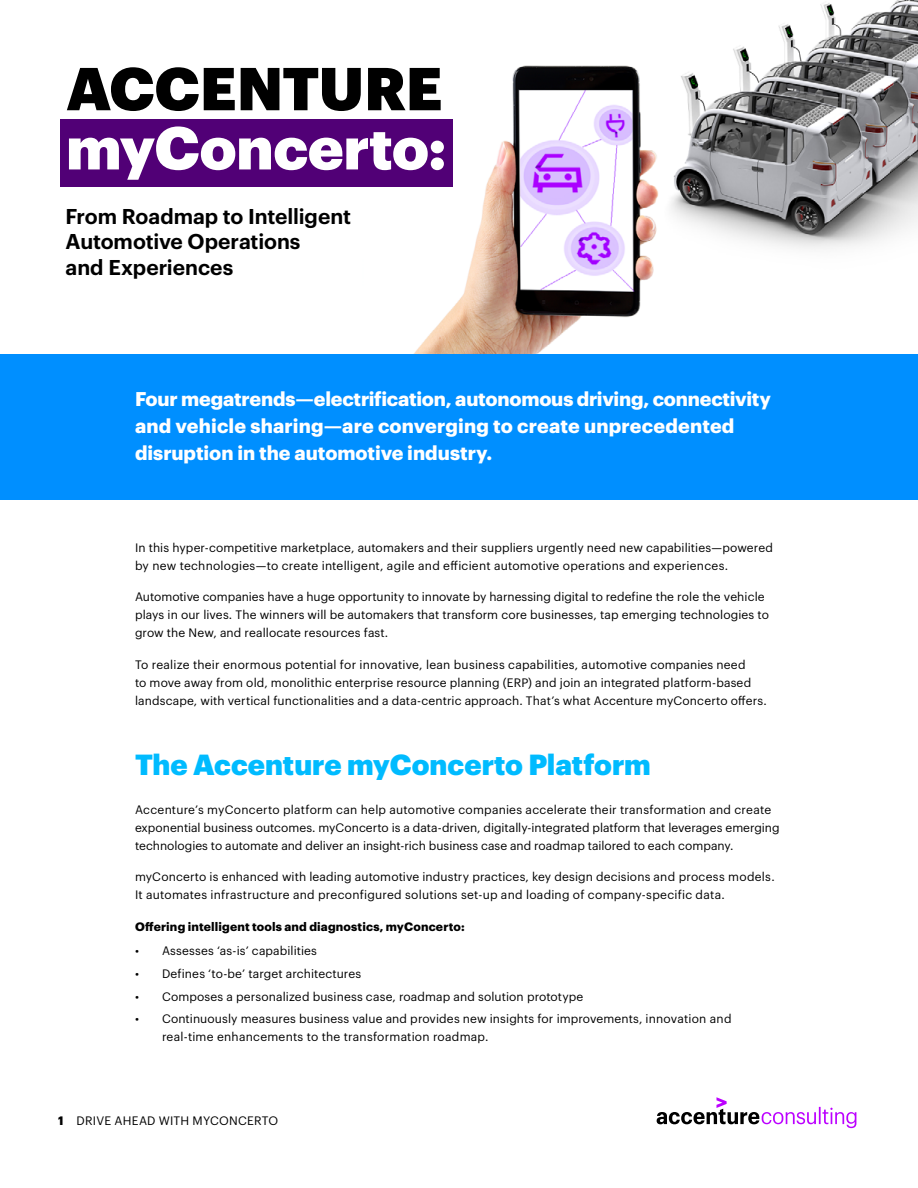
<style>
.page{position:relative;width:918px;height:1188px;background:#fff}
.page>*{position:absolute;margin:0;border:0;box-sizing:border-box;transform-origin:0 0}
.t1{font:900 59.25px "Graphik";letter-spacing:-.005em;color:#fff}
.t2{font:900 59.25px "Graphik";letter-spacing:-.005em;color:#000}
.t3{font:900 28.5px "Graphik";color:#0bf}
.t4{font:600 21px/25.5px "Graphik";letter-spacing:-.005em;color:#000}
.t5{font:700 19.5px/27px "Graphik";letter-spacing:-.005em;color:#fff}
.t6{font:12px/18px "Graphik";letter-spacing:.01em;color:#000}
.t7{font:700 12px "Graphik";letter-spacing:.015em;color:#000}
.s1{font-weight:700}
</style>
<div class="page">
<img style="left:414px;top:0;width:504px;height:354px">
<svg style="left:657px;top:1097px;width:199px;height:31px"></svg>
<div style="left:60px;top:119px;width:393px;height:68px;background:#510076"></div>
<div style="left:0;top:354px;width:918px;height:146px;background:#008fff"></div>
<h1 class="t2" style="left:66px;top:43px;width:378px">ACCENTURE</h1>
<h1 class="t1" style="left:66px;top:102px;width:382px">myConcerto:</h1>
<h3 class="t4" style="left:66px;top:201px;width:287px">From Roadmap to Intelligent<br>Automotive Operations<br>and Experiences</h3>
<h3 class="t5" style="left:135px;top:384px;width:637px">Four megatrends—electrification, autonomous driving, connectivity and vehicle sharing—are converging to create unprecedented disruption in the automotive industry.</h3>
<p class="t6" style="left:135px;top:538px;width:640px">In this hyper-competitive marketplace, automakers and their suppliers urgently need new capabilities—powered by new technologies—to create intelligent, agile and efficient automotive operations and experiences.</p>
<p class="t6" style="left:135px;top:587px;width:635px">Automotive companies have a huge opportunity to innovate by harnessing digital to redefine the role the vehicle plays in our lives. The winners will be automakers that transform core businesses, tap emerging technologies to grow the New, and reallocate resources fast.</p>
<p class="t6" style="left:135px;top:655px;width:633px">To realize their enormous potential for innovative, lean business capabilities, automotive companies need<br>to move away from old, monolithic enterprise resource planning (ERP) and join an integrated platform-based landscape, with vertical functionalities and a data-centric approach. That’s what Accenture myConcerto offers.</p>
<h2 class="t3" style="left:135px;top:743px;width:517px">The Accenture myConcerto Platform</h2>
<p class="t6" style="left:135px;top:799px;width:646px">Accenture’s myConcerto platform can help automotive companies accelerate their transformation and create exponential business outcomes. myConcerto is a data-driven, digitally-integrated platform that leverages emerging technologies to automate and deliver an insight-rich business case and roadmap tailored to each company.</p>
<p class="t6" style="left:135px;top:867px;width:641px">myConcerto is enhanced with leading automotive industry practices, key design decisions and process models.<br>It automates infrastructure and preconfigured solutions set-up and loading of company-specific data.</p>
<p class="t7" style="left:135px;top:917px;width:331px">Offering intelligent tools and diagnostics, myConcerto:</p>
<p class="t6" style="left:135px;top:941px;width:184px">• Assesses ‘as-is’ capabilities</p>
<p class="t6" style="left:135px;top:964px;width:228px">• Defines ‘to-be’ target architectures</p>
<p class="t6" style="left:135px;top:986px;width:450px">• Composes a personalized business case, roadmap and solution prototype</p>
<p class="t6" style="left:162px;top:1009px;width:571px;text-indent:-27px">• Continuously measures business value and provides new insights for improvements, innovation and real-time enhancements to the transformation roadmap.</p>
<p class="t6" style="left:58px;top:1111px;width:221px"><span class="s1">1</span> DRIVE AHEAD WITH MYCONCERTO</p>
</div>
